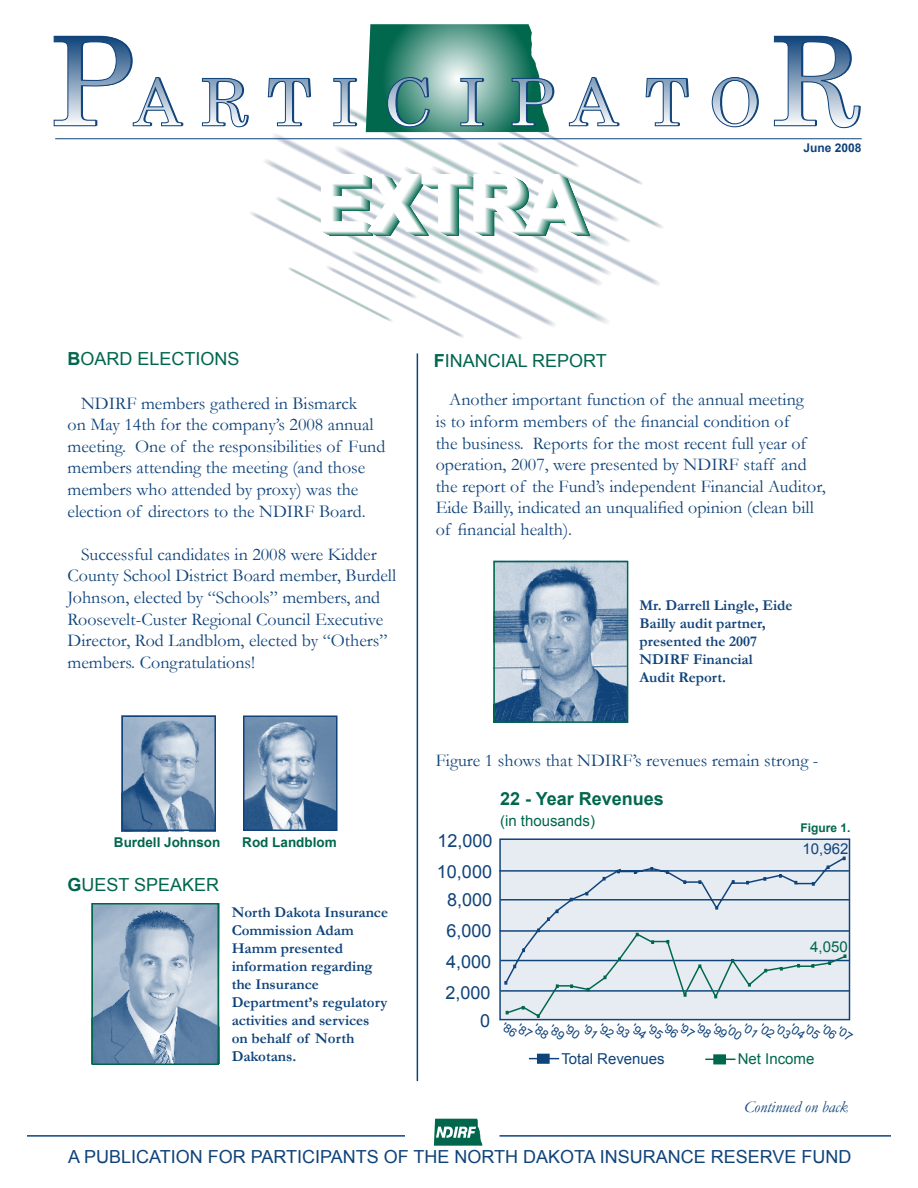
<style>
.page{position:relative;width:918px;height:1188px;background:#fff}
.page>*{position:absolute;margin:0;border:0;box-sizing:border-box;transform-origin:0 0}
.t1{font:18px/21.6px "Garamond";color:#0f437a}
.t2{font:18px "Arial";color:#0f437a}
.t3{font:18px "Arial";color:#00674d}
.t4{font:700 18px "Arial";color:#00674d}
.t5{font:italic 16.5px "Garamond";color:#0f437a}
.t6{font:700 15px/18px "Garamond";color:#0f437a}
.t7{font:15px "Arial";color:#00674d}
.t8{font:15px "Arial";color:#0f437a}
.t9{font:700 13.5px "Arial";color:#00674d}
.t10{font:700 12px "Arial";color:#0f437a}
.t11{font:700 12px "Arial";color:#00674d}
.s1{font-weight:700}
</style>
<div class="page">
<hr style="left:500px;top:1135px;width:391px;height:2px;background:#0f437a">
<hr style="left:27px;top:1135px;width:378px;height:2px;background:#0f437a">
<hr style="left:55px;top:138px;width:807px;height:1px;background:#0f437a">
<svg style="left:54px;top:36px;width:129px;height:90px"></svg>
<svg style="left:712px;top:77px;width:47px;height:50px"></svg>
<svg style="left:774px;top:36px;width:87px;height:92px"></svg>
<svg style="left:202px;top:24px;width:487px;height:316px"></svg>
<svg style="left:434px;top:1119px;width:48px;height:27px"></svg>
<hr style="left:417px;top:353px;width:1px;height:728px;background:#0f437a">
<img style="left:121px;top:715px;width:95px;height:116px">
<img style="left:246px;top:719px;width:89px;height:109px">
<div style="left:500px;top:839px;width:350px;height:181px;background:#e7ecf2"></div>
<svg style="left:499px;top:865px;width:352px;height:127px"></svg>
<svg style="left:547px;top:917px;width:3px;height:4px"></svg>
<svg style="left:634px;top:870px;width:3px;height:4px"></svg>
<svg style="left:650px;top:867px;width:3px;height:4px"></svg>
<svg style="left:666px;top:870px;width:3px;height:4px"></svg>
<svg style="left:683px;top:880px;width:3px;height:4px"></svg>
<svg style="left:698px;top:880px;width:3px;height:4px"></svg>
<svg style="left:715px;top:906px;width:3px;height:4px"></svg>
<svg style="left:732px;top:880px;width:3px;height:4px"></svg>
<svg style="left:763px;top:877px;width:3px;height:4px"></svg>
<svg style="left:779px;top:874px;width:3px;height:4px"></svg>
<svg style="left:812px;top:882px;width:3px;height:4px"></svg>
<hr style="left:529px;top:1058px;width:30px;height:1px;background:#0f437a">
<div style="left:538px;top:1054px;width:11px;height:9px;background:#0f437a"></div>
<div style="left:537px;top:1054px;width:13px;height:10px;border:1px solid #0f437a"></div>
<hr style="left:705px;top:1059px;width:31px;height:1px;background:#00674d">
<div style="left:714px;top:1055px;width:11px;height:9px;background:#00674d"></div>
<div style="left:713px;top:1054px;width:13px;height:10px;border:1px solid #00674d"></div>
<svg style="left:827px;top:856px;width:19px;height:13px"></svg>
<img style="left:91px;top:903px;width:125px;height:161px">
<div style="left:122px;top:716px;width:94px;height:115px;border:2px solid #0f437a"></div>
<div style="left:243px;top:716px;width:95px;height:115px;border:2px solid #0f437a"></div>
<div style="left:92px;top:903px;width:127px;height:162px;border:2px solid #00674d"></div>
<img style="left:496px;top:564px;width:129px;height:156px">
<div style="left:493px;top:561px;width:135px;height:162px;border:2px solid #00674d"></div>
<svg style="left:503px;top:929px;width:348px;height:92px"></svg>
<p class="t10" style="left:803px;top:141px;width:60px">June 2008</p>
<p class="t3" style="left:68px;top:349px;width:174px"><span class="s1">B</span>OARD ELECTIONS</p>
<p class="t1" style="left:68px;top:392px;width:319px;text-indent:14px">NDIRF members gathered in Bismarck<br>on May 14th for the company’s 2008 annual meeting. One of the responsibilities of Fund members attending the meeting (and those members who attended by proxy) was the election of directors to the NDIRF Board.</p>
<p class="t1" style="left:68px;top:543px;width:330px;text-indent:14px">Successful candidates in 2008 were Kidder County School District Board member, Burdell Johnson, elected by “Schools” members, and Roosevelt-Custer Regional Council Executive Director, Rod Landblom, elected by “Others” members. Congratulations!</p>
<p class="t9" style="left:114px;top:835px;width:108px">Burdell Johnson</p>
<p class="t9" style="left:242px;top:835px;width:96px">Rod Landblom</p>
<p class="t3" style="left:67px;top:874px;width:153px"><span class="s1">G</span>UEST SPEAKER</p>
<p class="t6" style="left:232px;top:903px;width:158px">North Dakota Insurance<br>Commission Adam<br>Hamm presented information regarding the Insurance<br>Department’s regulatory activities and services on behalf of North<br>Dakotans.</p>
<p class="t3" style="left:434px;top:350px;width:175px"><span class="s1">F</span>INANCIAL REPORT</p>
<p class="t1" style="left:436px;top:389px;width:392px;text-indent:14px">Another important function of the annual meeting<br>is to inform members of the financial condition of<br>the business. Reports for the most recent full year of operation, 2007, were presented by NDIRF staff and the report of the Fund’s independent Financial Auditor, Eide Bailly, indicated an unqualified opinion (clean bill of financial health).</p>
<p class="t6" style="left:639px;top:596px;width:155px">Mr. Darrell Lingle, Eide<br>Bailly audit partner, presented the 2007<br>NDIRF Financial<br>Audit Report.</p>
<p class="t1" style="left:436px;top:750px;width:384px">Figure 1 shows that NDIRF’s revenues remain strong -</p>
<p class="t2" style="left:438px;top:830px;width:57px">12,000</p>
<p class="t2" style="left:437px;top:861px;width:57px">10,000</p>
<p class="t2" style="left:447px;top:890px;width:47px">8,000</p>
<p class="t2" style="left:446px;top:921px;width:47px">6,000</p>
<p class="t2" style="left:446px;top:951px;width:47px">4,000</p>
<p class="t2" style="left:446px;top:983px;width:47px">2,000</p>
<p class="t2" style="left:480px;top:1011px;width:12px">0</p>
<p class="t4" style="left:500px;top:788px;width:165px">22 - Year Revenues</p>
<p class="t7" style="left:500px;top:812px;width:97px">(in thousands)</p>
<p class="t11" style="left:800px;top:821px;width:52px">Figure 1.</p>
<p class="t8" style="left:803px;top:840px;width:47px">10,962</p>
<p class="t7" style="left:810px;top:938px;width:39px">4,050</p>
<p class="t8" style="left:561px;top:1050px;width:105px">Total Revenues</p>
<p class="t7" style="left:738px;top:1051px;width:78px">Net Income</p>
<p class="t5" style="left:744px;top:1097px;width:106px">Continued on back</p>
<p class="t2" style="left:68px;top:1146px;width:785px">A PUBLICATION FOR PARTICIPANTS OF THE NORTH DAKOTA INSURANCE RESERVE FUND</p>
</div>
